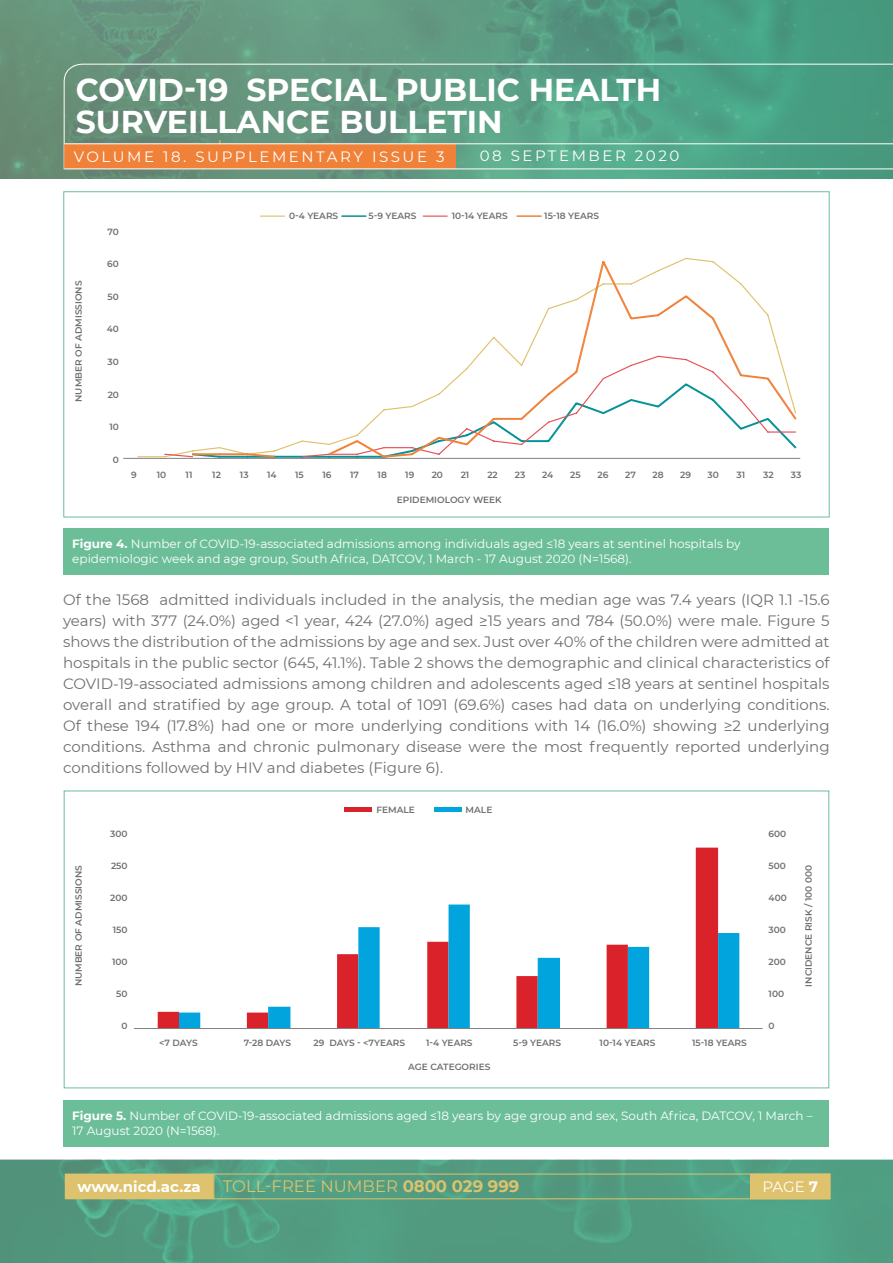
<style>
.page{position:relative;width:893px;height:1263px;background:#fff}
.page>*{position:absolute;margin:0;border:0;box-sizing:border-box;transform-origin:0 0}
.t1{font:700 31.5px/31.5px "Montserrat";color:#fff}
.t2{font:16.5px "Montserrat";color:#dec26d}
.t3{font:15px/21px "Montserrat";color:#706f6f;text-align:justify}
.t4{font:15px "Montserrat";letter-spacing:.17em;color:#fff}
.t5{font:700 15px "Montserrat";color:#fff}
.t6{font:12px/15px "Montserrat";color:#fff}
.t7{font:600 9px "Montserrat";color:#706f6f}
.s1{font-weight:700}
</style>
<div class="page">
<svg style="left:0;top:0;width:893px;height:179px;background:#5c987f"></svg>
<svg style="left:0;top:1160px;width:893px;height:103px;background:#519d81"></svg>
<svg style="left:63px;top:63px;width:830px;height:107px;background:#5c9e85"></svg>
<div style="left:65px;top:144px;width:390px;height:24px;background:#f08138"></div>
<div style="left:64px;top:144px;width:392px;height:25px;border:1px solid #f08138"></div>
<div style="left:213px;top:1174px;width:617px;height:25px;border:1px solid #dec26d"></div>
<div style="left:751px;top:1174px;width:79px;height:25px;background:#dec26d"></div>
<div style="left:65px;top:1174px;width:148px;height:25px;background:#dec26d"></div>
<hr style="left:64px;top:169px;width:829px;height:1px;background:#fff">
<hr style="left:64px;top:143px;width:829px;height:1px;background:#fff">
<svg style="left:192px;top:261px;width:605px;height:197px"></svg>
<div style="left:64px;top:528px;width:765px;height:47px;background:#6cbe99"></div>
<svg style="left:261px;top:216px;width:24px;height:1px"></svg>
<hr style="left:342px;top:215px;width:24px;height:2px;background:#059398">
<svg style="left:423px;top:216px;width:24px;height:1px"></svg>
<hr style="left:517px;top:215px;width:24px;height:2px;background:#f08138">
<div style="left:64px;top:1100px;width:765px;height:47px;background:#6cbe99"></div>
<svg style="left:158px;top:848px;width:560px;height:180px"></svg>
<svg style="left:179px;top:904px;width:560px;height:124px"></svg>
<hr style="left:134px;top:1028px;width:629px;height:1px;background:#808080">
<hr style="left:345px;top:807px;width:27px;height:4px;background:#d9222a">
<hr style="left:434px;top:807px;width:27px;height:4px;background:#01a4dc">
<hr style="left:123px;top:458px;width:677px;height:1px;background:#808080">
<h1 class="t1" style="left:76px;top:73px;width:587px">COVID-19 SPECIAL PUBLIC HEALTH<br>SURVEILLANCE BULLETIN</h1>
<p class="t4" style="left:480px;top:145px;width:201px">08 SEPTEMBER 2020</p>
<p class="t4" style="left:74px;top:146px;width:372px">VOLUME 18. SUPPLEMENTARY ISSUE 3</p>
<p class="t7" style="left:72px;top:402px;width:123px;rotate:-90deg">NUMBER OF ADMISSIONS</p>
<p class="t7" style="left:108px;top:225px;width:13px">70</p>
<p class="t7" style="left:107px;top:258px;width:13px">60</p>
<p class="t7" style="left:108px;top:290px;width:13px">50</p>
<p class="t7" style="left:107px;top:323px;width:14px">40</p>
<p class="t7" style="left:108px;top:355px;width:13px">30</p>
<p class="t7" style="left:108px;top:388px;width:13px">20</p>
<p class="t7" style="left:109px;top:421px;width:11px">10</p>
<p class="t7" style="left:113px;top:453px;width:8px">0</p>
<p class="t7" style="left:289px;top:210px;width:51px">0-4 YEARS</p>
<p class="t7" style="left:368px;top:210px;width:49px">5-9 YEARS</p>
<p class="t7" style="left:452px;top:210px;width:57px">10-14 YEARS</p>
<p class="t7" style="left:544px;top:210px;width:56px">15-18 YEARS</p>
<p class="t7" style="left:131px;top:468px;width:7px">9</p>
<p class="t7" style="left:157px;top:468px;width:11px">10</p>
<p class="t7" style="left:186px;top:468px;width:8px">11</p>
<p class="t7" style="left:212px;top:468px;width:10px">12</p>
<p class="t7" style="left:240px;top:468px;width:10px">13</p>
<p class="t7" style="left:267px;top:468px;width:11px">14</p>
<p class="t7" style="left:295px;top:468px;width:10px">15</p>
<p class="t7" style="left:322px;top:468px;width:11px">16</p>
<p class="t7" style="left:350px;top:468px;width:10px">17</p>
<p class="t7" style="left:378px;top:468px;width:11px">18</p>
<p class="t7" style="left:405px;top:468px;width:11px">19</p>
<p class="t7" style="left:432px;top:468px;width:13px">20</p>
<p class="t7" style="left:461px;top:468px;width:10px">21</p>
<p class="t7" style="left:487px;top:468px;width:12px">22</p>
<p class="t7" style="left:515px;top:468px;width:12px">23</p>
<p class="t7" style="left:542px;top:468px;width:13px">24</p>
<p class="t7" style="left:570px;top:468px;width:12px">25</p>
<p class="t7" style="left:597px;top:468px;width:12px">26</p>
<p class="t7" style="left:625px;top:468px;width:12px">27</p>
<p class="t7" style="left:653px;top:468px;width:13px">28</p>
<p class="t7" style="left:680px;top:468px;width:12px">29</p>
<p class="t7" style="left:708px;top:468px;width:13px">30</p>
<p class="t7" style="left:736px;top:468px;width:10px">31</p>
<p class="t7" style="left:763px;top:468px;width:12px">32</p>
<p class="t7" style="left:791px;top:468px;width:12px">33</p>
<p class="t7" style="left:397px;top:494px;width:106px">EPIDEMIOLOGY WEEK</p>
<p class="t6" style="left:72px;top:536px;width:670px"><span class="s1">Figure 4.</span> Number of COVID-19-associated admissions among individuals aged ≤18 years at sentinel hospitals by epidemiologic week and age group, South Africa, DATCOV, 1 March - 17 August 2020 (N=1568).</p>
<p class="t3" style="left:63px;top:588px;width:768px">Of the 1568 admitted individuals included in the analysis, the median age was 7.4 years (IQR 1.1 -15.6 years) with 377 (24.0%) aged &lt;1 year, 424 (27.0%) aged ≥15 years and 784 (50.0%) were male. Figure 5 shows the distribution of the admissions by age and sex. Just over 40% of the children were admitted at hospitals in the public sector (645, 41.1%). Table 2 shows the demographic and clinical characteristics of COVID-19-associated admissions among children and adolescents aged ≤18 years at sentinel hospitals overall and stratified by age group. A total of 1091 (69.6%) cases had data on underlying conditions.<br>Of these 194 (17.8%) had one or more underlying conditions with 14 (16.0%) showing ≥2 underlying conditions. Asthma and chronic pulmonary disease were the most frequently reported underlying conditions followed by HIV and diabetes (Figure 6).</p>
<p class="t7" style="left:72px;top:986px;width:123px;rotate:-90deg">NUMBER OF ADMISSIONS</p>
<p class="t7" style="left:110px;top:827px;width:19px">300</p>
<p class="t7" style="left:111px;top:859px;width:18px">250</p>
<p class="t7" style="left:110px;top:891px;width:19px">200</p>
<p class="t7" style="left:113px;top:923px;width:16px">150</p>
<p class="t7" style="left:112px;top:955px;width:17px">100</p>
<p class="t7" style="left:116px;top:987px;width:13px">50</p>
<p class="t7" style="left:122px;top:1019px;width:8px">0</p>
<p class="t7" style="left:376px;top:803px;width:40px">FEMALE</p>
<p class="t7" style="left:466px;top:803px;width:28px">MALE</p>
<p class="t7" style="left:159px;top:1037px;width:40px">&lt;7 DAYS</p>
<p class="t7" style="left:314px;top:1037px;width:93px">29 DAYS - &lt;7YEARS</p>
<p class="t7" style="left:426px;top:1037px;width:48px">1-4 YEARS</p>
<p class="t7" style="left:513px;top:1037px;width:49px">5-9 YEARS</p>
<p class="t7" style="left:692px;top:1037px;width:56px">15-18 YEARS</p>
<p class="t7" style="left:244px;top:1037px;width:49px">7-28 DAYS</p>
<p class="t7" style="left:600px;top:1037px;width:57px">10-14 YEARS</p>
<p class="t7" style="left:408px;top:1060px;width:84px">AGE CATEGORIES</p>
<p class="t7" style="left:769px;top:827px;width:19px">600</p>
<p class="t7" style="left:769px;top:859px;width:19px">500</p>
<p class="t7" style="left:769px;top:891px;width:20px">400</p>
<p class="t7" style="left:769px;top:923px;width:19px">300</p>
<p class="t7" style="left:769px;top:955px;width:19px">200</p>
<p class="t7" style="left:769px;top:987px;width:17px">100</p>
<p class="t7" style="left:769px;top:1019px;width:8px">0</p>
<p class="t7" style="left:802px;top:986px;width:123px;rotate:-90deg">INCIDENCE RISK / 100 000</p>
<p class="t6" style="left:72px;top:1108px;width:742px"><span class="s1">Figure 5.</span> Number of COVID-19-associated admissions aged ≤18 years by age group and sex, South Africa, DATCOV, 1 March –<br>17 August 2020 (N=1568).</p>
<p class="t5" style="left:78px;top:1176px;width:125px">www.nicd.ac.za</p>
<p class="t2" style="left:223px;top:1175px;width:298px">TOLL-FREE NUMBER <span class="s1">0800 029 999</span></p>
<p class="t4" style="left:762px;top:1176px;width:57px">PAGE <span class="s1">7</span></p>
</div>
